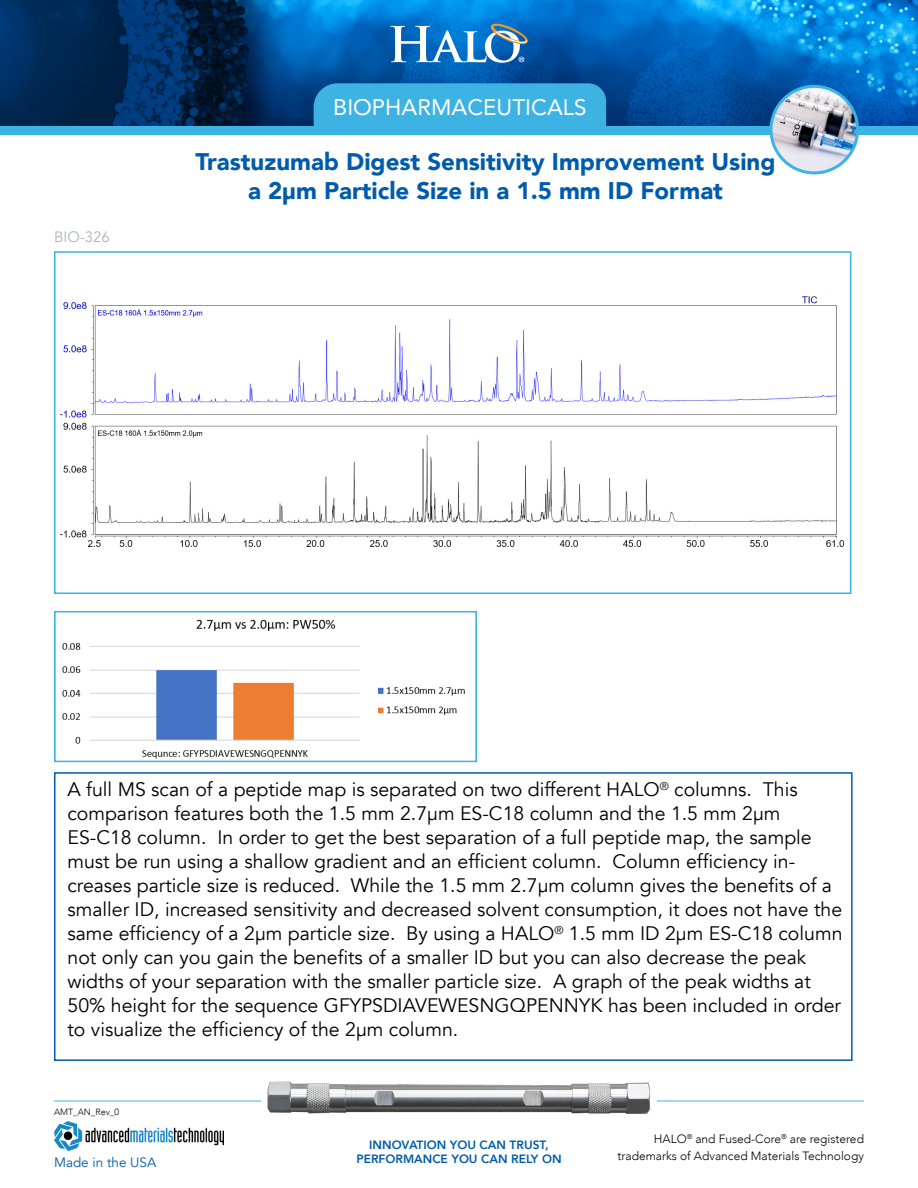
<style>
.page{position:relative;width:918px;height:1188px;background:#fff}
.page>*{position:absolute;margin:0;border:0;box-sizing:border-box;transform-origin:0 0}
.t1{font:900 24px/28.8px "Avenir";color:#005cab;text-align:center}
.t2{font:22.5px "Avenir";color:#fff}
.t3{font:19.5px/24px "Avenir";color:#000}
.t4{font:15px "Avenir";color:#b1b4b6}
.t5{font:13.5px "Avenir";color:#005cab}
.t6{font:300 12px/16.5px "Avenir";color:#000;text-align:right}
.t7{font:800 12px "Avenir";color:#005cab}
.t8{font:300 9px "Avenir";color:#000}
</style>
<div class="page">
<img style="left:0;top:0;width:918px;height:126px">
<svg style="left:390px;top:22px;width:139px;height:41px"></svg>
<div style="left:0;top:126px;width:918px;height:9px;background:#3db3e3"></div>
<div style="left:314px;top:83px;width:292px;height:43px;background:#3db3e3"></div>
<img style="left:771px;top:86px;width:87px;height:87px;border-radius:43px">
<div style="left:770px;top:85px;width:89px;height:89px;border:3px solid #3db3e3;border-radius:50%"></div>
<hr style="left:54px;top:1101px;width:810px;height:1px;background:#3db3e3">
<img style="left:262px;top:1081px;width:395px;height:33px">
<img style="left:54px;top:1121px;width:170px;height:30px">
<div style="left:54px;top:772px;width:799px;height:289px;border:2px solid #005cab"></div>
<img style="left:60px;top:296px;width:785px;height:251px">
<div style="left:54px;top:251px;width:797px;height:343px;border:2px solid #3db3e3"></div>
<img style="left:62px;top:619px;width:403px;height:140px">
<div style="left:54px;top:611px;width:423px;height:151px;border:2px solid #3db3e3"></div>
<p class="t2" style="left:333px;top:89px;width:255px">BIOPHARMACEUTICALS</p>
<p class="t4" style="left:54px;top:228px;width:57px">BIO-326</p>
<p class="t1" style="left:196px;top:146px;width:582px">Trastuzumab Digest Sensitivity Improvement Using a 2µm Particle Size in a 1.5 mm ID Format</p>
<p class="t3" style="left:68px;top:778px;width:777px">A full MS scan of a peptide map is separated on two different HALO<sup>®</sup> columns. This comparison features both the 1.5 mm 2.7µm ES-C18 column and the 1.5 mm 2µm ES-C18 column. In order to get the best separation of a full peptide map, the sample must be run using a shallow gradient and an efficient column. Column efficiency in&shy;creases particle size is reduced. While the 1.5 mm 2.7µm column gives the benefits of a smaller ID, increased sensitivity and decreased solvent consumption, it does not have the same efficiency of a 2µm particle size. By using a HALO<sup>®</sup> 1.5 mm ID 2µm ES-C18 column not only can you gain the benefits of a smaller ID but you can also decrease the peak widths of your separation with the smaller particle size. A graph of the peak widths at 50% height for the sequence GFYPSDIAVEWESNGQPENNYK has been included in order to visualize the efficiency of the 2µm column.</p>
<p class="t8" style="left:54px;top:1106px;width:67px">AMT_AN_Rev_0</p>
<p class="t7" style="left:369px;top:1135px;width:181px">INNOVATION YOU CAN TRUST,</p>
<p class="t5" style="left:54px;top:1154px;width:104px">Made in the USA</p>
<p class="t7" style="left:356px;top:1150px;width:207px">PERFORMANCE YOU CAN RELY ON</p>
<p class="t6" style="left:617px;top:1131px;width:248px">HALO<sup>®</sup> and Fused-Core<sup>®</sup> are registered trademarks of Advanced Materials Technology</p>
</div>
